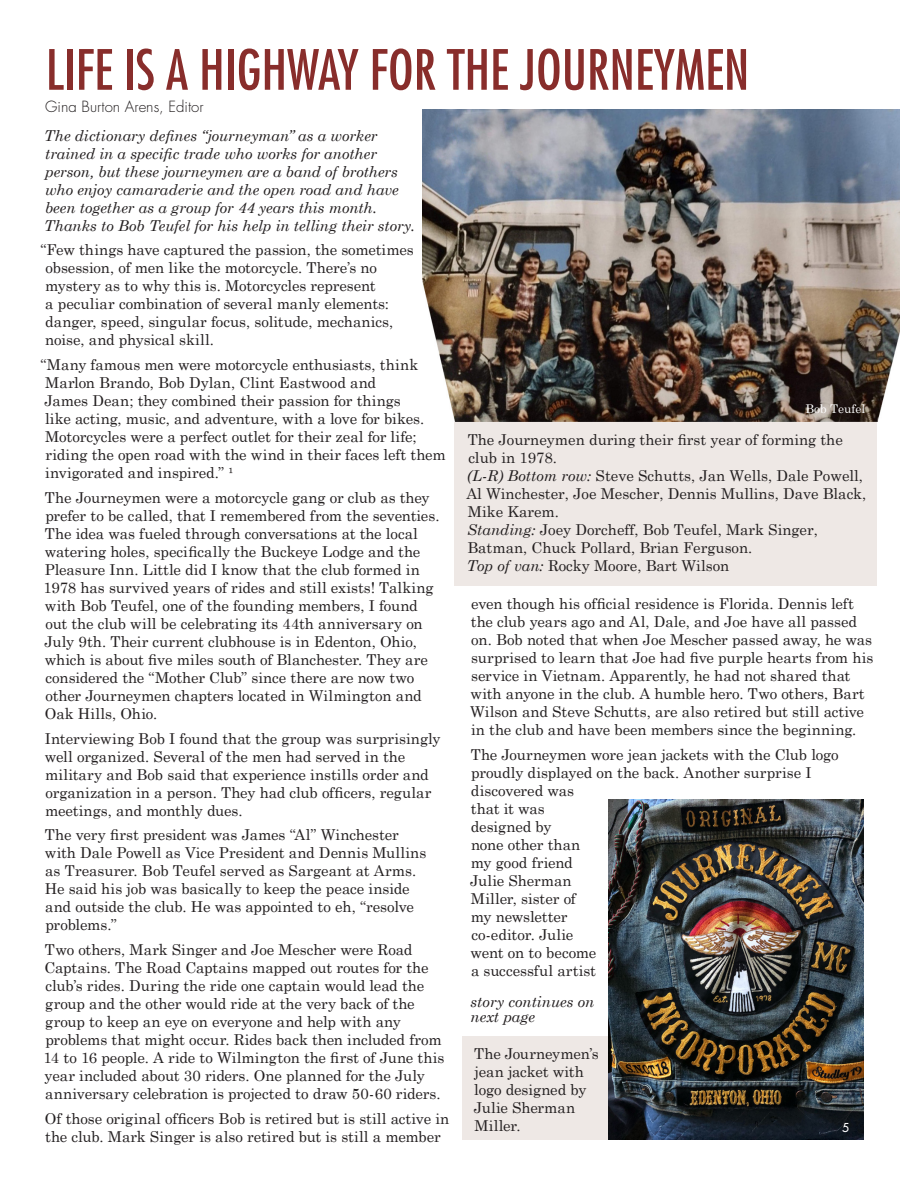
<style>
.page{position:relative;width:918px;height:1188px;background:#fff}
.page>*{position:absolute;margin:0;border:0;box-sizing:border-box;transform-origin:0 0}
.t1{font:condensed 54px "Futura";color:#882d2b}
.Body_Copy{font:15px/18px "Century Schoolbook";letter-spacing:-.005em;color:#231f20}
.Body_Copy-2{font:italic 15px/18px "Century Schoolbook";letter-spacing:-.005em;color:#231f20}
.t2{font:300 15px "Futura";color:#231f20}
.Body_Copy-3{font:12px "Century Schoolbook";color:#fff}
.subhead{font:12px "Futura";color:#fff}
.s1{font-style:italic}
</style>
<div class="page">
<div style="left:462px;top:1036px;width:189px;height:104px;background:#eee8e5"></div>
<img style="left:608px;top:799px;width:256px;height:341px">
<div style="left:455px;top:421px;width:422px;height:165px;background:#eee8e5"></div>
<img style="left:422px;top:109px;width:477px;height:312px">
<p class="t1" style="left:46px;top:36px;width:705px">LIFE IS A HIGHWAY FOR THE JOURNEYMEN</p>
<p class="t2" style="left:45px;top:97px;width:160px">Gina Burton Arens, Editor</p>
<p class="Body_Copy-2" style="left:44px;top:126px;width:372px">The dictionary defines “journeyman” as a worker trained in a specific trade who works for another person, but these journeymen are a band of brothers who enjoy camaraderie and the open road and have been together as a group for 44 years this month.<br>Thanks to Bob Teufel for his help in telling their story.</p>
<p class="Body_Copy" style="left:45px;top:241px;width:370px;text-indent:-5px">“Few things have captured the passion, the sometimes obsession, of men like the motorcycle. There’s no mystery as to why this is. Motorcycles represent<br>a peculiar combination of several manly elements: danger, speed, singular focus, solitude, mechanics, noise, and physical skill.</p>
<p class="Body_Copy" style="left:40px;top:355px;width:407px">“Many famous men were motorcycle enthusiasts, think Marlon Brando, Bob Dylan, Clint Eastwood and<br>James Dean; they combined their passion for things<br>like acting, music, and adventure, with a love for bikes.<br>Motorcycles were a perfect outlet for their zeal for life; riding the open road with the wind in their faces left them invigorated and inspired.” ¹</p>
<p class="Body_Copy" style="left:44px;top:488px;width:398px">The Journeymen were a motorcycle gang or club as they prefer to be called, that I remembered from the seventies.<br>The idea was fueled through conversations at the local watering holes, specifically the Buckeye Lodge and the Pleasure Inn. Little did I know that the club formed in 1978 has survived years of rides and still exists! Talking with Bob Teufel, one of the founding members, I found out the club will be celebrating its 44th anniversary on July 9th. Their current clubhouse is in Edenton, Ohio, which is about five miles south of Blanchester. They are considered the “Mother Club” since there are now two other Journeymen chapters located in Wilmington and Oak Hills, Ohio.</p>
<p class="Body_Copy" style="left:45px;top:729px;width:397px">Interviewing Bob I found that the group was surprisingly well organized. Several of the men had served in the military and Bob said that experience instills order and organization in a person. They had club officers, regular meetings, and monthly dues.</p>
<p class="Body_Copy" style="left:45px;top:826px;width:383px">The very first president was James “Al” Winchester with Dale Powell as Vice President and Dennis Mullins as Treasurer. Bob Teufel served as Sargeant at Arms.<br>He said his job was basically to keep the peace inside and outside the club. He was appointed to eh, “resolve problems.”</p>
<p class="Body_Copy" style="left:44px;top:940px;width:402px">Two others, Mark Singer and Joe Mescher were Road Captains. The Road Captains mapped out routes for the club’s rides. During the ride one captain would lead the group and the other would ride at the very back of the group to keep an eye on everyone and help with any problems that might occur. Rides back then included from 14 to 16 people. A ride to Wilmington the first of June this year included about 30 riders. One planned for the July anniversary celebration is projected to draw 50-60 riders.</p>
<p class="Body_Copy" style="left:45px;top:1109px;width:406px">Of those original officers Bob is retired but is still active in the club. Mark Singer is also retired but is still a member</p>
<p class="Body_Copy-3" style="left:806px;top:401px;width:61px">Bob Teufel</p>
<p class="Body_Copy" style="left:466px;top:430px;width:402px">The Journeymen during their first year of forming the club in 1978.<br><span class="s1">(L-R) Bottom row:</span> Steve Schutts, Jan Wells, Dale Powell, Al Winchester, Joe Mescher, Dennis Mullins, Dave Black, Mike Karem.<br><span class="s1">Standing:</span> Joey Dorcheff, Bob Teufel, Mark Singer, Batman, Chuck Pollard, Brian Ferguson.<br><span class="s1">Top of van:</span> Rocky Moore, Bart Wilson</p>
<p class="Body_Copy" style="left:470px;top:595px;width:405px">even though his official residence is Florida. Dennis left the club years ago and Al, Dale, and Joe have all passed on. Bob noted that when Joe Mescher passed away, he was surprised to learn that Joe had five purple hearts from his service in Vietnam. Apparently, he had not shared that with anyone in the club. A humble hero. Two others, Bart Wilson and Steve Schutts, are also retired but still active in the club and have been members since the beginning.</p>
<p class="Body_Copy" style="left:470px;top:745px;width:370px">The Journeymen wore jean jackets with the Club logo proudly displayed on the back. Another surprise I discovered was<br>that it was<br>designed by<br>none other than<br>my good friend<br>Julie Sherman<br>Miller, sister of<br>my newsletter<br>co-editor. Julie<br>went on to become<br>a successful artist</p>
<p class="Body_Copy-2" style="left:471px;top:994px;width:125px;line-height:15px">story continues on next page</p>
<p class="Body_Copy" style="left:474px;top:1045px;width:126px">The Journeymen’s jean jacket with logo designed by<br>Julie Sherman<br>Miller.</p>
<p class="subhead" style="left:842px;top:1120px;width:8px">5</p>
</div>
